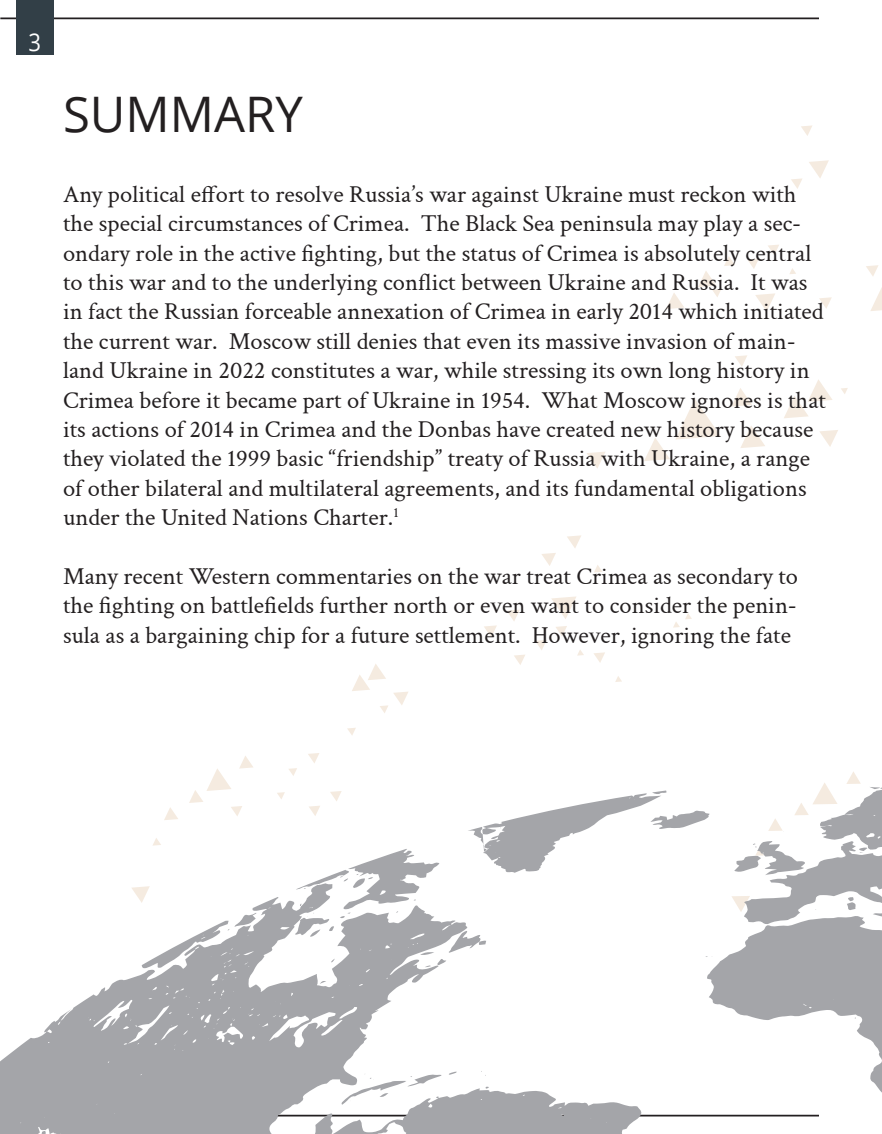
<style>
.page{position:relative;width:882px;height:1134px;background:#fff}
.page>*{position:absolute;margin:0;border:0;box-sizing:border-box;transform-origin:0 0}
.t1{font:49px "Open Sans";color:#231f20}
.t2{font:24.5px/29.4px "Crimson Text";color:#231f20}
.t3{font:24.5px "Open Sans";color:#fff;scale:.9 1}
</style>
<div class="page">
<hr style="left:0;top:18px;width:819px;height:1px;background:#231f20">
<div style="left:16px;top:0;width:38px;height:55px;background:#323f47"></div>
<svg style="left:851px;top:772px;width:5px;height:4px"></svg>
<svg style="left:820px;top:430px;width:18px;height:17px"></svg>
<svg style="left:308px;top:753px;width:11px;height:10px"></svg>
<svg style="left:784px;top:379px;width:48px;height:39px"></svg>
<svg style="left:740px;top:426px;width:25px;height:22px"></svg>
<svg style="left:484px;top:625px;width:13px;height:12px"></svg>
<svg style="left:507px;top:610px;width:13px;height:11px"></svg>
<svg style="left:732px;top:388px;width:20px;height:19px"></svg>
<svg style="left:644px;top:399px;width:76px;height:62px"></svg>
<svg style="left:870px;top:287px;width:12px;height:24px"></svg>
<svg style="left:819px;top:297px;width:13px;height:12px"></svg>
<svg style="left:866px;top:265px;width:12px;height:11px"></svg>
<svg style="left:735px;top:355px;width:12px;height:12px"></svg>
<svg style="left:214px;top:756px;width:39px;height:20px"></svg>
<svg style="left:347px;top:728px;width:9px;height:7px"></svg>
<svg style="left:289px;top:768px;width:8px;height:8px"></svg>
<svg style="left:352px;top:664px;width:56px;height:49px"></svg>
<svg style="left:841px;top:388px;width:7px;height:6px"></svg>
<svg style="left:791px;top:178px;width:11px;height:11px"></svg>
<svg style="left:809px;top:160px;width:20px;height:18px"></svg>
<svg style="left:801px;top:125px;width:11px;height:11px"></svg>
<svg style="left:755px;top:293px;width:20px;height:18px"></svg>
<svg style="left:748px;top:259px;width:11px;height:10px"></svg>
<svg style="left:768px;top:245px;width:11px;height:10px"></svg>
<svg style="left:789px;top:268px;width:7px;height:6px"></svg>
<svg style="left:594px;top:652px;width:11px;height:11px"></svg>
<svg style="left:587px;top:452px;width:18px;height:17px"></svg>
<svg style="left:698px;top:256px;width:37px;height:41px"></svg>
<svg style="left:666px;top:293px;width:18px;height:16px"></svg>
<svg style="left:615px;top:676px;width:7px;height:6px"></svg>
<svg style="left:673px;top:613px;width:19px;height:15px"></svg>
<svg style="left:551px;top:596px;width:25px;height:23px"></svg>
<svg style="left:542px;top:553px;width:14px;height:13px"></svg>
<svg style="left:567px;top:535px;width:14px;height:13px"></svg>
<svg style="left:594px;top:565px;width:8px;height:8px"></svg>
<svg style="left:514px;top:655px;width:11px;height:10px"></svg>
<svg style="left:535px;top:640px;width:12px;height:10px"></svg>
<svg style="left:556px;top:626px;width:11px;height:10px"></svg>
<svg style="left:577px;top:650px;width:7px;height:6px"></svg>
<svg style="left:0;top:776px;width:882px;height:358px"></svg>
<p class="t3" style="left:28px;top:25px;width:16px">3</p>
<p class="t1" style="left:63px;top:81px;width:241px">SUMMARY</p>
<p class="t2" style="left:63px;top:178px;width:764px">Any political effort to resolve Russia’s war against Ukraine must reckon with the special circumstances of Crimea. The Black Sea peninsula may play a sec&shy;ondary role in the active fighting, but the status of Crimea is absolutely central to this war and to the underlying conflict between Ukraine and Russia. It was in fact the Russian forceable annexation of Crimea in early 2014 which initiated the current war. Moscow still denies that even its massive invasion of main&shy;land Ukraine in 2022 constitutes a war, while stressing its own long history in Crimea before it became part of Ukraine in 1954. What Moscow ignores is that its actions of 2014 in Crimea and the Donbas have created new history because they violated the 1999 basic “friendship” treaty of Russia with Ukraine, a range of other bilateral and multilateral agreements, and its fundamental obligations under the United Nations Charter.<sup>1</sup></p>
<p class="t2" style="left:63px;top:560px;width:737px;text-align:justify">Many recent Western commentaries on the war treat Crimea as secondary to the fighting on battlefields further north or even want to consider the penin&shy;sula as a bargaining chip for a future settlement. However, ignoring the fate</p>
</div>
